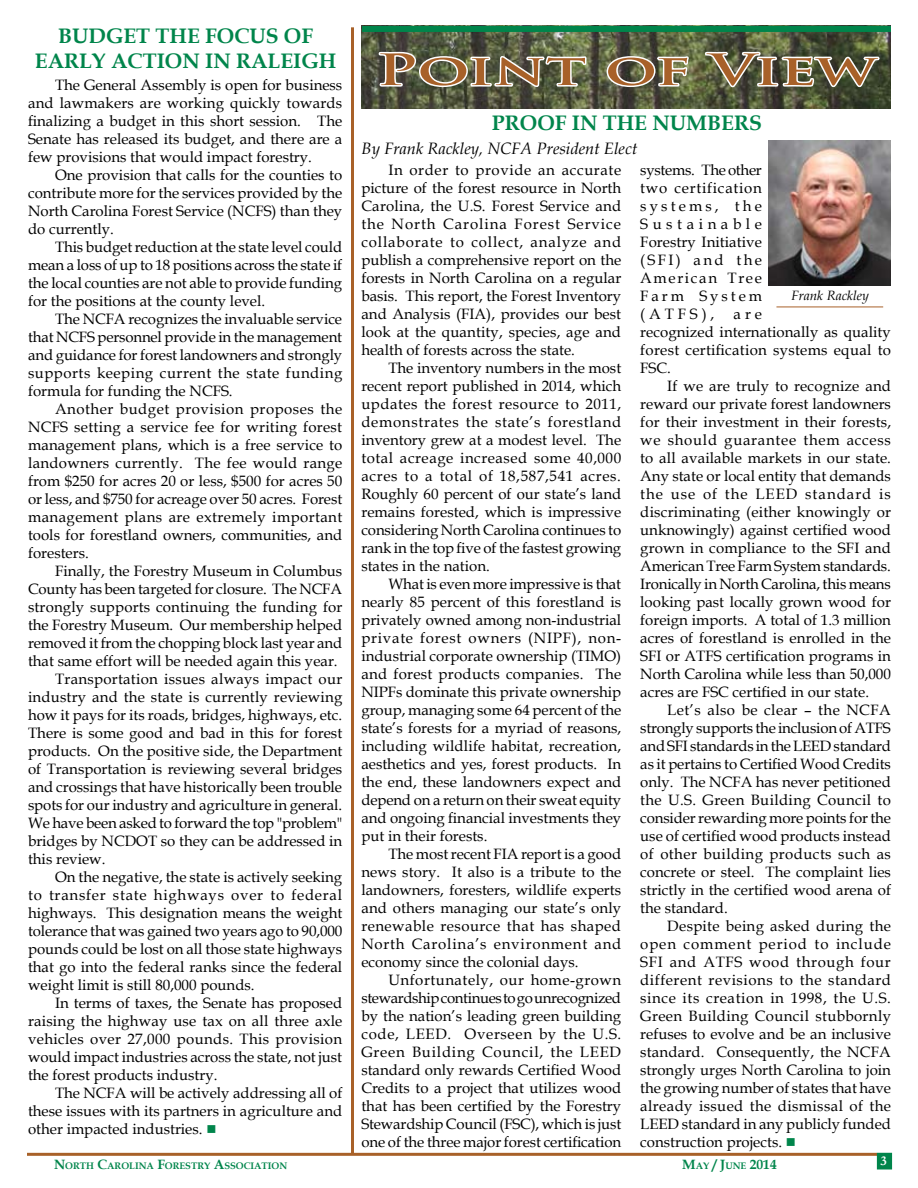
<style>
.page{position:relative;width:918px;height:1188px;background:#fff}
.page>*{position:absolute;margin:0;border:0;box-sizing:border-box;transform-origin:0 0}
.t1{font:700 42px "Trajan Pro";color:#a86129;scale:1.5 1}
.t2{font:700 21px/25.2px "Book Antiqua";color:#00854b;text-align:center}
.t3{font:italic 16.5px "Book Antiqua";color:#000}
.t4{font:15px/18px "Book Antiqua";color:#000;text-align:justify}
.t5{font:15px "Book Antiqua";letter-spacing:.025em;color:#000}
.t6{font:15px "Book Antiqua";letter-spacing:.05em;color:#000}
.t7{font:15px "Book Antiqua";letter-spacing:.02em;color:#000}
.t8{font:700 13.5px "Book Antiqua";color:#00854b}
.t9{font:italic 13.5px "Book Antiqua";color:#000}
.t10{font:700 9.45px "Book Antiqua";color:#00854b}
.s1{color:#00854b}
.s2{font-size:13.5px}
.s3{font-size:9.45px}
</style>
<div class="page">
<hr style="left:27px;top:1153px;width:850px;height:3px;background:#a86129">
<div style="left:878px;top:1154px;width:13px;height:15px;background:#00854b"></div>
<div style="left:877px;top:1153px;width:15px;height:17px;border:2px solid #00854b"></div>
<hr style="left:351px;top:27px;width:3px;height:1127px;background:#a86129">
<img style="left:362px;top:32px;width:529px;height:77px">
<div style="left:362px;top:26px;width:529px;height:6px;background:#00854b"></div>
<svg style="left:377px;top:25px;width:211px;height:82px"></svg>
<svg style="left:605px;top:55px;width:85px;height:34px"></svg>
<svg style="left:703px;top:25px;width:178px;height:84px"></svg>
<hr style="left:776px;top:307px;width:107px;height:1px;background:#a86129">
<img style="left:769px;top:141px;width:121px;height:145px">
<h2 class="t2" style="left:35px;top:23px;width:303px">BUDGET THE FOCUS OF<br>EARLY ACTION IN RALEIGH</h2>
<p class="t4" style="left:28px;top:76px;width:316px;text-indent:27px">The General Assembly is open for business and lawmakers are working quickly towards finalizing a budget in this short session. The Senate has released its budget, and there are a few provisions that would impact forestry.</p>
<p class="t4" style="left:28px;top:166px;width:316px;text-indent:27px">One provision that calls for the counties to contribute more for the services provided by the North Carolina Forest Service (NCFS) than they do currently.</p>
<p class="t4" style="left:28px;top:238px;width:316px;text-indent:27px">This budget reduction at the state level could mean a loss of up to 18 positions across the state if the local counties are not able to provide funding for the positions at the county level.</p>
<p class="t4" style="left:28px;top:310px;width:316px;text-indent:27px">The NCFA recognizes the invaluable service that NCFS personnel provide in the management and guidance for forest landowners and strongly supports keeping current the state funding formula for funding the NCFS.</p>
<p class="t4" style="left:28px;top:400px;width:316px;text-indent:27px">Another budget provision proposes the NCFS setting a service fee for writing forest management plans, which is a free service to landowners currently. The fee would range from $250 for acres 20 or less, $500 for acres 50 or less, and $750 for acreage over 50 acres. Forest management plans are extremely important tools for forestland owners, communities, and foresters.</p>
<p class="t4" style="left:55px;top:562px;width:289px">Finally, the Forestry Museum in Columbus</p>
<p class="t4" style="left:28px;top:580px;width:316px">County has been targeted for closure. The NCFA</p>
<p class="t4" style="left:28px;top:598px;width:316px">strongly supports continuing the funding for</p>
<p class="t4" style="left:28px;top:616px;width:316px">the Forestry Museum. Our membership helped</p>
<p class="t4" style="left:28px;top:634px;width:316px">removed it from the chopping block last year and</p>
<p class="t4" style="left:28px;top:652px;width:311px">that same effort will be needed again this year.</p>
<p class="t7" style="left:55px;top:669px;width:289px">Transportation issues always impact our</p>
<p class="t4" style="left:28px;top:688px;width:316px">industry and the state is currently reviewing</p>
<p class="t4" style="left:28px;top:706px;width:316px">how it pays for its roads, bridges, highways, etc.</p>
<p class="t4" style="left:28px;top:724px;width:316px">There is some good and bad in this for forest</p>
<p class="t4" style="left:28px;top:742px;width:316px">products. On the positive side, the Department</p>
<p class="t4" style="left:28px;top:760px;width:316px">of Transportation is reviewing several bridges</p>
<p class="t4" style="left:28px;top:778px;width:316px">and crossings that have historically been trouble</p>
<p class="t4" style="left:28px;top:796px;width:316px">spots for our industry and agriculture in general.</p>
<p class="t4" style="left:28px;top:814px;width:316px">We have been asked to forward the top "problem"</p>
<p class="t4" style="left:28px;top:832px;width:316px">bridges by NCDOT so they can be addressed in</p>
<p class="t4" style="left:28px;top:850px;width:79px">this review.</p>
<p class="t4" style="left:55px;top:868px;width:289px">On the negative, the state is actively seeking</p>
<p class="t6" style="left:28px;top:885px;width:316px">to transfer state highways over to federal</p>
<p class="t4" style="left:28px;top:904px;width:316px">highways. This designation means the weight</p>
<p class="t4" style="left:28px;top:922px;width:316px">tolerance that was gained two years ago to 90,000</p>
<p class="t4" style="left:28px;top:940px;width:316px">pounds could be lost on all those state highways</p>
<p class="t4" style="left:28px;top:958px;width:316px">that go into the federal ranks since the federal</p>
<p class="t4" style="left:28px;top:976px;width:228px">weight limit is still 80,000 pounds.</p>
<p class="t4" style="left:55px;top:994px;width:289px">In terms of taxes, the Senate has proposed</p>
<p class="t4" style="left:28px;top:1012px;width:316px">raising the highway use tax on all three axle</p>
<p class="t5" style="left:28px;top:1029px;width:316px">vehicles over 27,000 pounds. This provision</p>
<p class="t4" style="left:28px;top:1048px;width:316px">would impact industries across the state, not just</p>
<p class="t4" style="left:28px;top:1066px;width:191px">the forest products industry.</p>
<p class="t4" style="left:55px;top:1084px;width:289px">The NCFA will be actively addressing all of</p>
<p class="t4" style="left:28px;top:1102px;width:316px">these issues with its partners in agriculture and</p>
<p class="t4" style="left:28px;top:1120px;width:190px">other impacted industries. <span class="s1">■</span></p>
<h1 class="t1" style="left:376px;top:44px;width:335px">Point of View</h1>
<h2 class="t2" style="left:492px;top:110px;width:31px">PROO</h2>
<h2 class="t2" style="left:555px;top:110px;width:114px">F IN THE NUMBERS</h2>
<p class="t4" style="left:361px;top:160px;width:261px;text-indent:27px">In order to provide an accurate picture of the forest resource in North Carolina, the U.S. Forest Service and the North Carolina Forest Service collaborate to collect, analyze and publish a comprehensive report on the forests in North Carolina on a regular basis. This report, the Forest Inventory and Analysis (FIA), provides our best look at the quantity, species, age and health of forests across the state.</p>
<p class="t4" style="left:361px;top:358px;width:261px;text-indent:27px">The inventory numbers in the most recent report published in 2014, which updates the forest resource to 2011, demonstrates the state’s forestland inventory grew at a modest level. The total acreage increased some 40,000 acres to a total of 18,587,541 acres.<br>Roughly 60 percent of our state’s land remains forested, which is impressive considering North Carolina continues to rank in the top five of the fastest growing states in the nation.</p>
<p class="t4" style="left:361px;top:574px;width:261px;text-indent:27px">What is even more impressive is that nearly 85 percent of this forestland is privately owned among non-industrial private forest owners (NIPF), non&shy;industrial corporate ownership (TIMO) and forest products companies. The NIPFs dominate this private ownership group, managing some 64 percent of the state’s forests for a myriad of reasons, including wildlife habitat, recreation, aesthetics and yes, forest products. In the end, these landowners expect and depend on a return on their sweat equity and ongoing financial investments they put in their forests.</p>
<p class="t4" style="left:361px;top:844px;width:262px;text-indent:27px">The most recent FIA report is a good news story. It also is a tribute to the landowners, foresters, wildlife experts and others managing our state’s only renewable resource that has shaped North Carolina’s environment and economy since the colonial days.</p>
<p class="t4" style="left:361px;top:970px;width:261px;text-indent:27px">Unfortunately, our home-grown stewardship continues to go unrecognized by the nation’s leading green building code, LEED. Overseen by the U.S.<br>Green Building Council, the LEED standard only rewards Certified Wood Credits to a project that utilizes wood that has been certified by the Forestry Stewardship Council (FSC), which is just one of the three major forest certification</p>
<p class="t3" style="left:362px;top:137px;width:277px">By Frank Rackley, NCFA President Elect</p>
<p class="t4" style="left:640px;top:160px;width:123px">systems. The other two certification systems, the Sustainable Forestry Initiative (SFI) and the American Tree Farm System (ATFS),</p>
<p class="t9" style="left:791px;top:286px;width:79px">Frank Rackley</p>
<p class="t4" style="left:640px;top:304px;width:252px;text-align:left;text-indent:93px">are<br>recognized internationally as quality forest certification systems equal to<br>FSC.</p>
<p class="t4" style="left:640px;top:376px;width:252px;text-indent:27px">If we are truly to recognize and reward our private forest landowners for their investment in their forests, we should guarantee them access to all available markets in our state.<br>Any state or local entity that demands the use of the LEED standard is discriminating (either knowingly or unknowingly) against certified wood grown in compliance to the SFI and American Tree Farm System standards.<br>Ironically in North Carolina, this means looking past locally grown wood for foreign imports. A total of 1.3 million acres of forestland is enrolled in the SFI or ATFS certification programs in North Carolina while less than 50,000 acres are FSC certified in our state.</p>
<p class="t4" style="left:640px;top:700px;width:252px;text-indent:27px">Let’s also be clear – the NCFA strongly supports the inclusion of ATFS and SFI standards in the LEED standard as it pertains to Certified Wood Credits only. The NCFA has never petitioned the U.S. Green Building Council to consider rewarding more points for the use of certified wood products instead of other building products such as concrete or steel. The complaint lies strictly in the certified wood arena of the standard.</p>
<p class="t4" style="left:640px;top:916px;width:252px;text-indent:27px">Despite being asked during the open comment period to include SFI and ATFS wood through four different revisions to the standard since its creation in 1998, the U.S.<br>Green Building Council stubbornly refuses to evolve and be an inclusive standard. Consequently, the NCFA strongly urges North Carolina to join the growing number of states that have already issued the dismissal of the LEED standard in any publicly funded construction projects. <span class="s1">■</span></p>
<p class="t10" style="left:54px;top:1159px;width:234px"><span class="s2">N</span>ORTH <span class="s2">C</span>AROLINA <span class="s2">F</span>ORESTRY <span class="s2">A</span>SSOCIATION</p>
<p class="t8" style="left:682px;top:1155px;width:96px">M<span class="s3">AY</span> / J<span class="s3">UNE</span> 2014</p>
</div>
